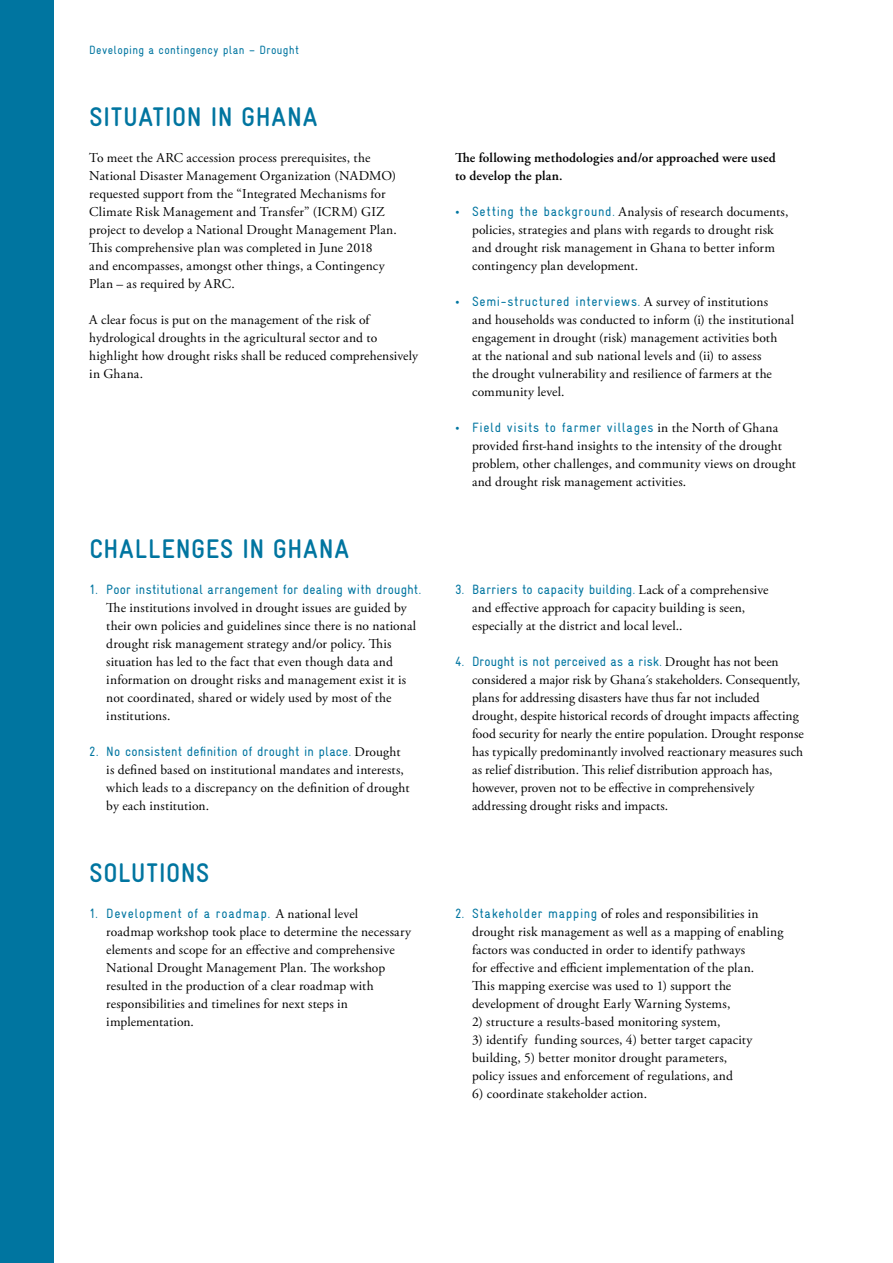
<style>
.page{position:relative;width:893px;height:1263px;background:#fff}
.page>*{position:absolute;margin:0;border:0;box-sizing:border-box;transform-origin:0 0}
.t1{font:700 condensed 27px "GIZ Gravur Pro";letter-spacing:.03em;color:#0075a0}
.t2{font:13.5px/18px "Adobe Garamond Pro";letter-spacing:.01em;color:#000}
.t3{font:condensed 13.5px "GIZ Gravur Pro";letter-spacing:.02em;color:#0075a0}
.t4{font:condensed 13.5px "GIZ Gravur Pro";letter-spacing:.05em;color:#0075a0}
.t5{font:600 13.5px/18px "Adobe Garamond Pro";letter-spacing:.01em;color:#000}
.t6{font:condensed 13.5px "GIZ Gravur Pro";letter-spacing:.055em;color:#0075a0}
.t7{font:condensed 12px "GIZ Gravur Pro";letter-spacing:.03em;color:#0075a0}
.s1{font-family:"Adobe Garamond Pro";font-stretch:normal;color:#000}
.s2{font-weight:700;font-size:18px;color:#0075a0}
.s3{font-family:"GIZ Gravur Pro";font-stretch:condensed;color:#0075a0}
.s4{font-family:"Adobe Garamond Pro";font-weight:700;font-stretch:normal;font-size:18px}
</style>
<div class="page">
<div style="left:0;top:0;width:54px;height:1263px;background:#0075a0"></div>
<p class="t7" style="left:89px;top:43px;width:211px">Developing a contingency plan – Drought</p>
<h1 class="t1" style="left:89px;top:101px;width:230px">SITUATION IN GHANA</h1>
<p class="t2" style="left:89px;top:149px;width:309px">To meet the ARC accession process prerequisites, the National Disaster Management Organization (NADMO) requested support from the “Integrated Mechanisms for Climate Risk Management and Transfer” (ICRM) GIZ project to develop a National Drought Management Plan.<br>This comprehensive plan was completed in June 2018<br>and encompasses, amongst other things, a Contingency Plan – as required by ARC.</p>
<p class="t2" style="left:89px;top:311px;width:330px">A clear focus is put on the management of the risk of hydrological droughts in the agricultural sector and to highlight how drought risks shall be reduced comprehensively in Ghana.</p>
<h1 class="t1" style="left:89px;top:533px;width:261px">CHALLENGES IN GHANA</h1>
<p class="t3" style="left:89px;top:582px;width:333px">1. Poor institutional arrangement for dealing with drought.</p>
<p class="t2" style="left:106px;top:599px;width:311px">The institutions involved in drought issues are guided by their own policies and guidelines since there is no national drought risk management strategy and/or policy. This situation has led to the fact that even though data and information on drought risks and management exist it is not coordinated, shared or widely used by most of the institutions.</p>
<p class="t3" style="left:89px;top:744px;width:313px">2. No consistent definition of drought in place. <span class="s1">Drought</span></p>
<p class="t2" style="left:106px;top:761px;width:305px">is defined based on institutional mandates and interests, which leads to a discrepancy on the definition of drought by each institution.</p>
<h1 class="t1" style="left:89px;top:857px;width:122px">SOLUTIONS</h1>
<p class="t4" style="left:89px;top:906px;width:270px">1. Development of a roadmap. <span class="s1">A national level</span></p>
<p class="t2" style="left:106px;top:923px;width:306px">roadmap workshop took place to determine the necessary elements and scope for an effective and comprehensive National Drought Management Plan. The workshop resulted in the production of a clear roadmap with responsibilities and timelines for next steps in implementation.</p>
<p class="t5" style="left:455px;top:149px;width:322px">The following methodologies and/or approached were used to develop the plan.</p>
<p class="t2" style="left:472px;top:203px;width:318px;text-indent:-17px"><span class="s2">·</span> <span class="s3">Setting the background.</span> Analysis of research documents, policies, strategies and plans with regards to drought risk and drought risk management in Ghana to better inform contingency plan development.</p>
<p class="t6" style="left:455px;top:294px;width:315px"><span class="s4">·</span> Semi-structured interviews. <span class="s1">A survey of institutions</span></p>
<p class="t2" style="left:472px;top:311px;width:324px">and households was conducted to inform (i) the institutional engagement in drought (risk) management activities both<br>at the national and sub national levels and (ii) to assess<br>the drought vulnerability and resilience of farmers at the community level.</p>
<p class="t4" style="left:455px;top:420px;width:325px"><span class="s4">·</span> Field visits to farmer villages <span class="s1">in the North of Ghana</span></p>
<p class="t2" style="left:472px;top:437px;width:325px">provided first-hand insights to the intensity of the drought problem, other challenges, and community views on drought and drought risk management activities.</p>
<p class="t3" style="left:455px;top:582px;width:315px">3. Barriers to capacity building. <span class="s1">Lack of a comprehensive</span></p>
<p class="t2" style="left:472px;top:599px;width:275px">and effective approach for capacity building is seen, especially at the district and local level..</p>
<p class="t3" style="left:455px;top:654px;width:325px">4. Drought is not perceived as a risk. <span class="s1">Drought has not been</span></p>
<p class="t2" style="left:472px;top:671px;width:333px">considered a major risk by Ghana´s stakeholders. Consequently, plans for addressing disasters have thus far not included drought, despite historical records of drought impacts affecting food security for nearly the entire population. Drought response has typically predominantly involved reactionary measures such as relief distribution. This relief distribution approach has, however, proven not to be effective in comprehensively addressing drought risks and impacts.</p>
<p class="t2" style="left:472px;top:905px;width:313px;text-indent:-17px"><span class="s3">2. Stakeholder mapping</span> of roles and responsibilities in drought risk management as well as a mapping of enabling factors was conducted in order to identify pathways<br>for effective and efficient implementation of the plan.<br>This mapping exercise was used to 1) support the development of drought Early Warning Systems,</p>
<p class="t2" style="left:472px;top:1013px;width:250px">2) structure a results-based monitoring system,</p>
<p class="t2" style="left:472px;top:1031px;width:282px">3) identify funding sources, 4) better target capacity building, 5) better monitor drought parameters, policy issues and enforcement of regulations, and</p>
<p class="t2" style="left:472px;top:1085px;width:177px">6) coordinate stakeholder action.</p>
</div>
